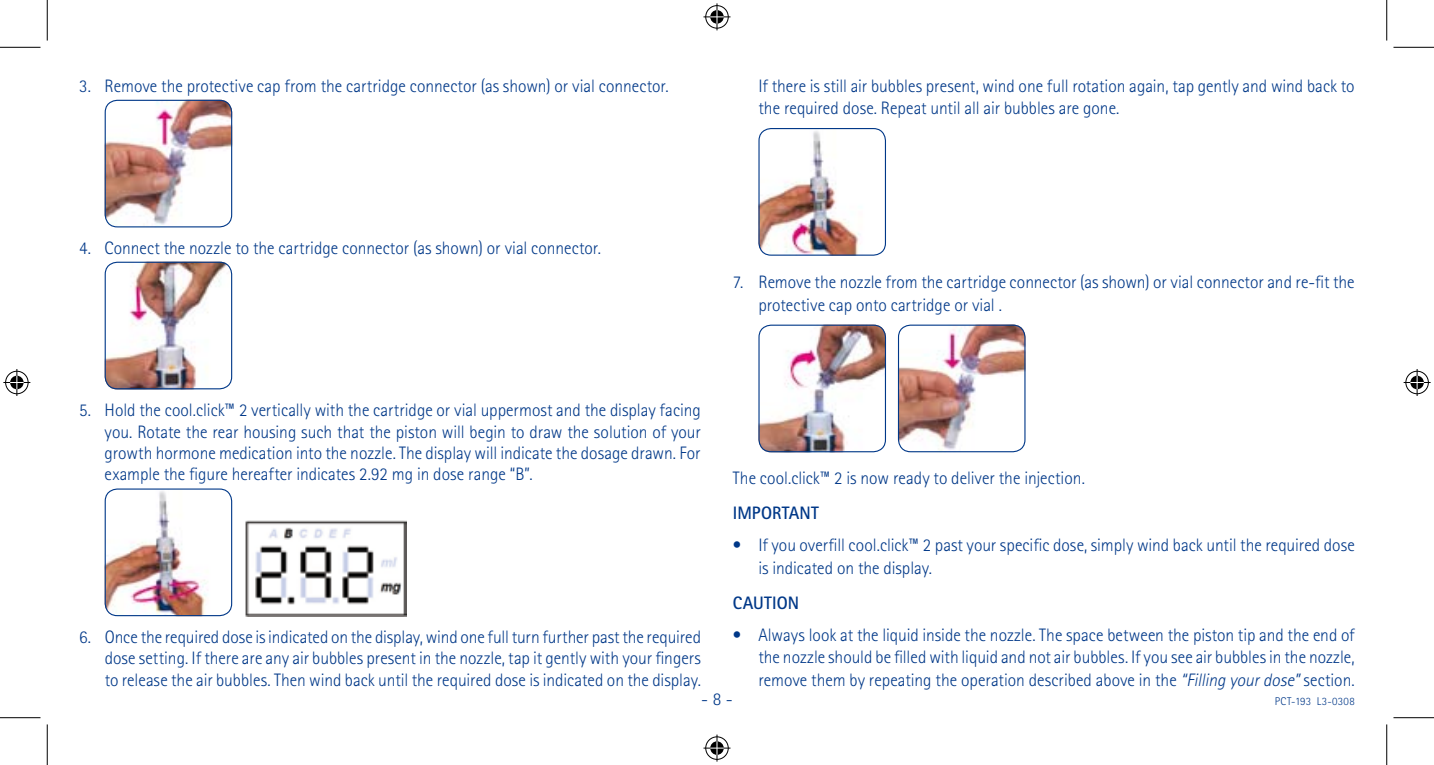
<style>
.page{position:relative;width:1434px;height:765px;background:#fff}
.page>*{position:absolute;margin:0;border:0;box-sizing:border-box;transform-origin:0 0}
.t1{font:300 18px/21.4px "Rotis Sans Serif Pro";color:#003888;text-align:justify}
.t2{font:700 18px "Rotis Sans Serif Pro";letter-spacing:.01em;color:#003888}
.t3{font:300 11.25px "Rotis Sans Serif Pro";letter-spacing:.03em;color:#003888}
.s1{font-style:italic}
</style>
<div class="page">
<img style="left:105px;top:100px;width:127px;height:127px">
<div style="left:105px;top:100px;width:127px;height:127px;border:1px solid #003888;border-radius:12px"></div>
<img style="left:105px;top:263px;width:127px;height:126px">
<div style="left:105px;top:261px;width:127px;height:128px;border:1px solid #003888;border-radius:12px"></div>
<img style="left:105px;top:490px;width:127px;height:126px">
<div style="left:105px;top:488px;width:127px;height:128px;border:1px solid #003888;border-radius:12px"></div>
<img style="left:245px;top:520px;width:162px;height:96px">
<img style="left:758px;top:128px;width:128px;height:127px">
<div style="left:758px;top:128px;width:128px;height:127px;border:1px solid #003888;border-radius:12px"></div>
<img style="left:760px;top:326px;width:126px;height:126px">
<div style="left:758px;top:324px;width:128px;height:128px;border:1px solid #003888;border-radius:12px"></div>
<img style="left:898px;top:326px;width:127px;height:126px">
<div style="left:898px;top:324px;width:127px;height:128px;border:1px solid #003888;border-radius:12px"></div>
<hr style="left:0;top:47px;width:40px;height:1px;background:#000">
<hr style="left:1393px;top:47px;width:41px;height:1px;background:#000">
<hr style="left:0;top:717px;width:40px;height:1px;background:#000">
<hr style="left:1393px;top:717px;width:41px;height:1px;background:#000">
<hr style="left:47px;top:0;width:1px;height:41px;background:#000">
<hr style="left:47px;top:724px;width:1px;height:40px;background:#000">
<hr style="left:1386px;top:0;width:1px;height:41px;background:#000">
<hr style="left:1386px;top:724px;width:1px;height:40px;background:#000">
<svg style="left:703px;top:3px;width:27px;height:27px"></svg>
<svg style="left:703px;top:734px;width:27px;height:27px"></svg>
<svg style="left:3px;top:369px;width:27px;height:27px"></svg>
<svg style="left:1403px;top:369px;width:27px;height:27px"></svg>
<p class="t1" style="left:79px;top:75px;width:591px">3. Remove the protective cap from the cartridge connector (as shown) or vial connector.</p>
<p class="t1" style="left:758px;top:75px;width:598px;line-height:22.3px">If there is still air bubbles present, wind one full rotation again, tap gently and wind back to the required dose. Repeat until all air bubbles are gone.</p>
<p class="t1" style="left:79px;top:237px;width:523px">4. Connect the nozzle to the cartridge connector (as shown) or vial connector.</p>
<p class="t1" style="left:758px;top:271px;width:598px;line-height:22.3px;text-indent:-26px">7. Remove the nozzle from the cartridge connector (as shown) or vial connector and re-fit the protective cap onto cartridge or vial .</p>
<p class="t1" style="left:105px;top:399px;width:598px;text-indent:-26px">5. Hold the cool.click™ 2 vertically with the cartridge or vial uppermost and the display facing you. Rotate the rear housing such that the piston will begin to draw the solution of your growth hormone medication into the nozzle. The display will indicate the dosage drawn. For example the figure hereafter indicates 2.92 mg in dose range “B”.</p>
<p class="t1" style="left:105px;top:626px;width:598px;text-indent:-26px">6. Once the required dose is indicated on the display, wind one full turn further past the required dose setting. If there are any air bubbles present in the nozzle, tap it gently with your fingers to release the air bubbles. Then wind back until the required dose is indicated on the display.</p>
<p class="t1" style="left:733px;top:467px;width:353px">The cool.click™ 2 is now ready to deliver the injection.</p>
<p class="t2" style="left:733px;top:501px;width:87px">IMPORTANT</p>
<p class="t1" style="left:758px;top:534px;width:598px;line-height:22.3px;text-indent:-25px">• If you overfill cool.click™ 2 past your specific dose, simply wind back until the required dose is indicated on the display.</p>
<p class="t2" style="left:733px;top:591px;width:65px">CAUTION</p>
<p class="t1" style="left:758px;top:623px;width:598px;line-height:22.3px;text-indent:-25px">• Always look at the liquid inside the nozzle. The space between the piston tip and the end of the nozzle should be filled with liquid and not air bubbles. If you see air bubbles in the nozzle, remove them by repeating the operation described above in the <span class="s1">“Filling yourdose”</span>section.</p>
<p class="t3" style="left:1275px;top:694px;width:82px">PCT-193 L3-0308</p>
</div>
